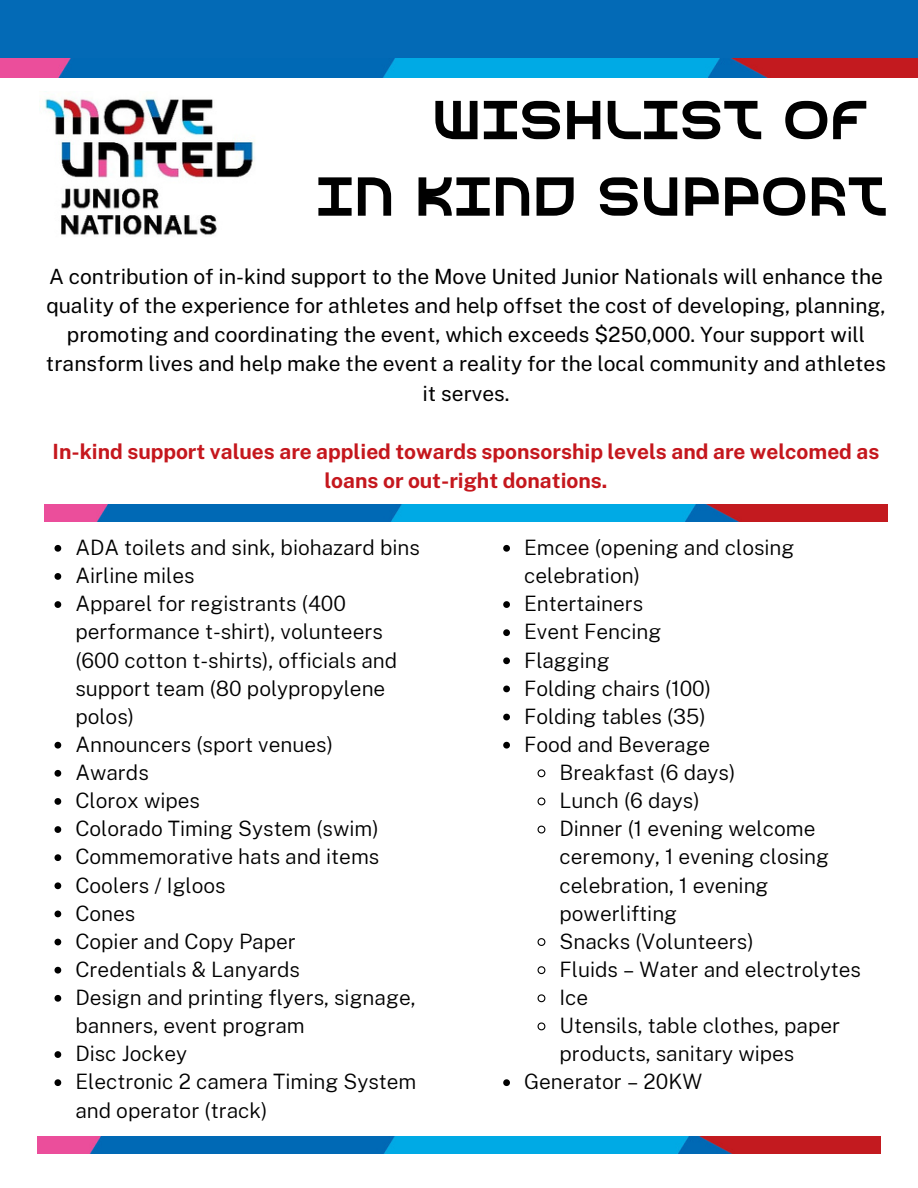
<style>
.page{position:relative;width:918px;height:1188px;background:#fff}
.page>*{position:absolute;margin:0;border:0;box-sizing:border-box;transform-origin:0 0}
.t1{font:54.75px "Redefined Sans";letter-spacing:.21em;color:#000}
.t2{font:54.75px "Redefined Sans";letter-spacing:.25em;color:#000}
.t3{font:21px/29.2px "Public Sans";color:#000;text-align:center}
.t4{font:700 21px/29.2px "Public Sans";color:#c5171d;text-align:center}
.t5{font:300 20.85px/28.2px "Public Sans";color:#000}
</style>
<div class="page">
<div style="left:0;top:0;width:918px;height:68px;background:#036ab6"></div>
<img style="left:0;top:59px;width:918px;height:19px">
<img style="left:45px;top:504px;width:842px;height:17px">
<img style="left:38px;top:1137px;width:842px;height:17px">
<img style="left:45px;top:98px;width:210px;height:137px">
<svg style="left:55px;top:545px;width:6px;height:7px"></svg>
<svg style="left:55px;top:573px;width:6px;height:7px"></svg>
<svg style="left:55px;top:601px;width:6px;height:7px"></svg>
<svg style="left:55px;top:742px;width:6px;height:7px"></svg>
<svg style="left:55px;top:770px;width:6px;height:7px"></svg>
<svg style="left:55px;top:798px;width:6px;height:7px"></svg>
<svg style="left:55px;top:826px;width:6px;height:7px"></svg>
<svg style="left:55px;top:854px;width:6px;height:7px"></svg>
<svg style="left:55px;top:882px;width:6px;height:7px"></svg>
<svg style="left:55px;top:911px;width:6px;height:6px"></svg>
<svg style="left:55px;top:939px;width:6px;height:6px"></svg>
<svg style="left:55px;top:967px;width:6px;height:7px"></svg>
<svg style="left:55px;top:995px;width:6px;height:7px"></svg>
<svg style="left:55px;top:1051px;width:6px;height:7px"></svg>
<svg style="left:55px;top:1079px;width:6px;height:7px"></svg>
<svg style="left:503px;top:545px;width:7px;height:7px"></svg>
<svg style="left:503px;top:601px;width:7px;height:7px"></svg>
<svg style="left:503px;top:629px;width:7px;height:7px"></svg>
<svg style="left:503px;top:657px;width:7px;height:7px"></svg>
<svg style="left:503px;top:686px;width:7px;height:6px"></svg>
<svg style="left:503px;top:714px;width:7px;height:6px"></svg>
<svg style="left:503px;top:742px;width:7px;height:7px"></svg>
<svg style="left:537px;top:769px;width:9px;height:9px"></svg>
<svg style="left:537px;top:797px;width:9px;height:9px"></svg>
<svg style="left:537px;top:825px;width:9px;height:9px"></svg>
<svg style="left:537px;top:938px;width:9px;height:8px"></svg>
<svg style="left:537px;top:966px;width:9px;height:9px"></svg>
<svg style="left:537px;top:994px;width:9px;height:9px"></svg>
<svg style="left:537px;top:1022px;width:9px;height:9px"></svg>
<svg style="left:503px;top:1079px;width:7px;height:7px"></svg>
<p class="t2" style="left:432px;top:98px;width:428px">WISHLIST OF</p>
<p class="t1" style="left:316px;top:175px;width:562px">IN KIND SUPPORT</p>
<p class="t3" style="left:46px;top:261px;width:842px">A contribution of in-kind support to the Move United Junior Nationals will enhance the quality of the experience for athletes and help offset the cost of developing, planning, promoting and coordinating the event, which exceeds $250,000. Your support will transform lives and help make the event a reality for the local community and athletes it serves.</p>
<p class="t4" style="left:53px;top:437px;width:828px">In-kind support values are applied towards sponsorship levels and are welcomed as loans or out-right donations.</p>
<p class="t5" style="left:75px;top:533px;width:346px">ADA toilets and sink, biohazard bins</p>
<p class="t5" style="left:75px;top:562px;width:121px">Airline miles</p>
<p class="t5" style="left:75px;top:590px;width:323px">Apparel for registrants (400 performance t-shirt), volunteers (600 cotton t-shirts), officials and support team (80 polypropylene polos)</p>
<p class="t5" style="left:75px;top:730px;width:259px">Announcers (sport venues)</p>
<p class="t5" style="left:75px;top:758px;width:75px">Awards</p>
<p class="t5" style="left:75px;top:787px;width:126px">Clorox wipes</p>
<p class="t5" style="left:75px;top:815px;width:305px">Colorado Timing System (swim)</p>
<p class="t5" style="left:75px;top:843px;width:306px">Commemorative hats and items</p>
<p class="t5" style="left:75px;top:871px;width:152px">Coolers / Igloos</p>
<p class="t5" style="left:75px;top:899px;width:62px">Cones</p>
<p class="t5" style="left:75px;top:927px;width:222px">Copier and Copy Paper</p>
<p class="t5" style="left:75px;top:955px;width:226px">Credentials &amp; Lanyards</p>
<p class="t5" style="left:75px;top:983px;width:342px">Design and printing flyers, signage, banners, event program</p>
<p class="t5" style="left:75px;top:1040px;width:113px">Disc Jockey</p>
<p class="t5" style="left:75px;top:1068px;width:343px">Electronic 2 camera Timing System and operator (track)</p>
<p class="t5" style="left:524px;top:533px;width:272px">Emcee (opening and closing celebration)</p>
<p class="t5" style="left:524px;top:590px;width:121px">Entertainers</p>
<p class="t5" style="left:524px;top:618px;width:139px">Event Fencing</p>
<p class="t5" style="left:524px;top:646px;width:87px">Flagging</p>
<p class="t5" style="left:524px;top:674px;width:189px">Folding chairs (100)</p>
<p class="t5" style="left:524px;top:702px;width:183px">Folding tables (35)</p>
<p class="t5" style="left:524px;top:730px;width:188px">Food and Beverage</p>
<p class="t5" style="left:560px;top:758px;width:177px">Breakfast (6 days)</p>
<p class="t5" style="left:560px;top:787px;width:142px">Lunch (6 days)</p>
<p class="t5" style="left:560px;top:815px;width:271px">Dinner (1 evening welcome ceremony, 1 evening closing celebration, 1 evening powerlifting</p>
<p class="t5" style="left:560px;top:927px;width:196px">Snacks (Volunteers)</p>
<p class="t5" style="left:560px;top:955px;width:303px">Fluids – Water and electrolytes</p>
<p class="t5" style="left:560px;top:983px;width:30px">Ice</p>
<p class="t5" style="left:560px;top:1012px;width:282px">Utensils, table clothes, paper products, sanitary wipes</p>
<p class="t5" style="left:524px;top:1068px;width:180px">Generator – 20KW</p>
</div>
